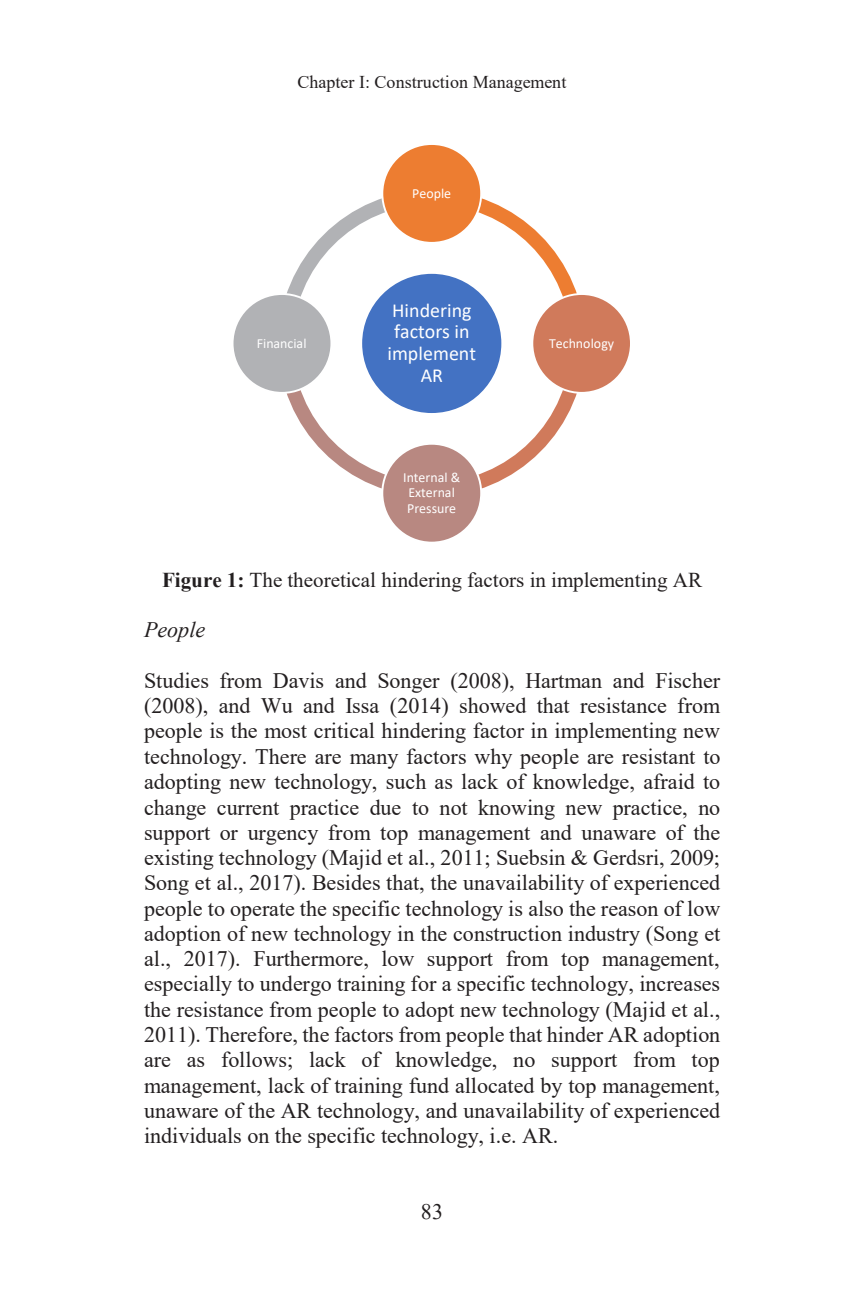
<style>
.page{position:relative;width:864px;height:1296px;background:#fff}
.page>*{position:absolute;margin:0;border:0;box-sizing:border-box;transform-origin:0 0}
.t1{font:22px/25.4px "Times New Roman";color:#231f20;text-align:justify}
.t2{font:italic 22px "Times New Roman";color:#231f20}
.t3{font:21.2px "Times New Roman";color:#231f20}
.t4{font:20px/21.8px "Calibri";color:#fff;text-align:center}
.t5{font:18px "Times New Roman";color:#231f20}
.t6{font:14px/15.4px "Calibri";color:#fff}
.s1{font-weight:700}
</style>
<div class="page">
<svg style="left:287px;top:198px;width:290px;height:291px"></svg>
<div style="left:361px;top:273px;width:141px;height:141px;background:#4372c3;border-radius:50%"></div>
<div style="left:382px;top:144px;width:99px;height:99px;background:#ed7d31;border-radius:50%"></div>
<div style="left:381px;top:143px;width:101px;height:101px;border:2px solid #fff;border-radius:50%"></div>
<div style="left:532px;top:294px;width:99px;height:99px;background:#d07a5b;border-radius:50%"></div>
<div style="left:531px;top:293px;width:101px;height:101px;border:2px solid #fff;border-radius:50%"></div>
<div style="left:382px;top:444px;width:99px;height:99px;background:#b88881;border-radius:50%"></div>
<div style="left:381px;top:443px;width:101px;height:101px;border:2px solid #fff;border-radius:50%"></div>
<div style="left:233px;top:294px;width:98px;height:99px;background:#b1b2b5;border-radius:50%"></div>
<div style="left:232px;top:293px;width:100px;height:101px;border:2px solid #fff;border-radius:50%"></div>
<p class="t5" style="left:297px;top:70px;width:271px">Chapter I: Construction Management</p>
<p class="t6" style="left:257px;top:335px;width:51px">Financial</p>
<p class="t6" style="left:412px;top:185px;width:40px">People</p>
<p class="t4" style="left:388px;top:299px;width:90px">Hindering factors in implement<br>AR</p>
<p class="t6" style="left:403px;top:469px;width:59px">Internal &amp;<br>External<br>Pressure</p>
<p class="t6" style="left:549px;top:335px;width:67px">Technology</p>
<p class="t3" style="left:162px;top:565px;width:542px"><span class="s1">Figure 1:</span> The theoretical hindering factors in implementing AR</p>
<p class="t2" style="left:144px;top:615px;width:63px">People</p>
<p class="t1" style="left:144px;top:667px;width:578px">Studies from Davis and Songer (2008), Hartman and Fischer (2008), and Wu and Issa (2014) showed that resistance from people is the most critical hindering factor in implementing new technology. There are many factors why people are resistant to adopting new technology, such as lack of knowledge, afraid to change current practice due to not knowing new practice, no support or urgency from top management and unaware of the existing technology (Majid et al., 2011; Suebsin &amp; Gerdsri, 2009; Song et al., 2017). Besides that, the unavailability of experienced people to operate the specific technology is also the reason of low adoption of new technology in the construction industry (Song et al., 2017). Furthermore, low support from top management, especially to undergo training for a specific technology, increases the resistance from people to adopt new technology (Majid et al., 2011). Therefore, the factors from people that hinder AR adoption are as follows; lack of knowledge, no support from top management, lack of training fund allocated by top management, unaware of the AR technology, and unavailability of experienced individuals on the specific technology, i.e. AR.</p>
<p class="t1" style="left:421px;top:1198px;width:24px">83</p>
</div>
